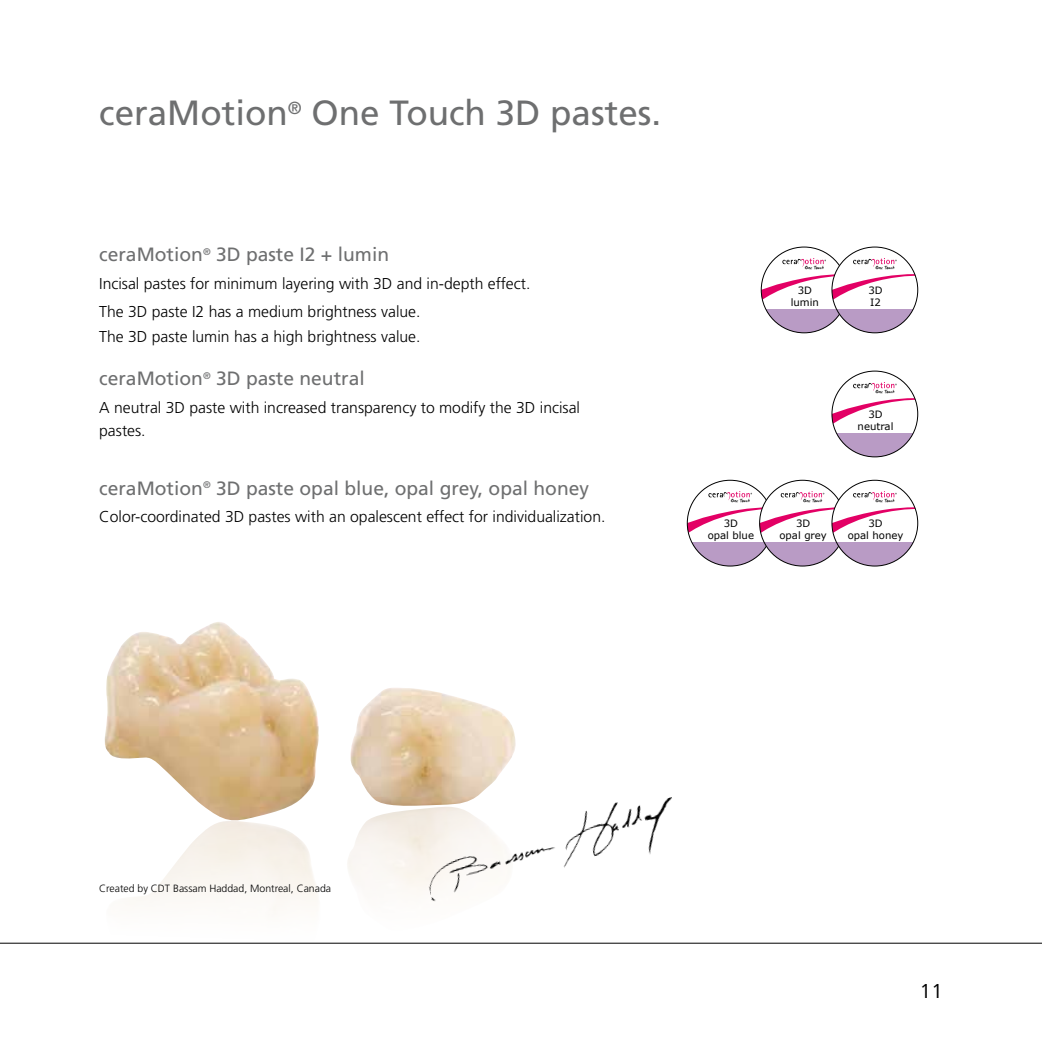
<style>
.page{position:relative;width:1042px;height:1042px;background:#fff}
.page>*{position:absolute;margin:0;border:0;box-sizing:border-box;transform-origin:0 0}
.t1{font:35px "Frutiger LT Std";color:#6e6f70}
.t2{font:21px "Frutiger Next LTW1 G";color:#000}
.t3{font:19.25px "Frutiger LT Std";color:#6e6f70}
.t4{font:300 15.75px/27.7px "Frutiger LT Std";color:#000}
.t5{font:300 10.5px "Frutiger LT Std";color:#000}
.t6{font:10.15px/12.1px "Verdana";color:#000;text-align:center}
.t7{font:5.42px "Smudger Plain";color:#000}
</style>
<div class="page">
<svg style="left:765px;top:309px;width:67px;height:24px;fill:#b99bc5"></svg>
<svg style="left:782px;top:258px;width:44px;height:9px"></svg>
<svg style="left:832px;top:309px;width:82px;height:24px;fill:#b99bc5"></svg>
<svg style="left:761px;top:273px;width:157px;height:34px"></svg>
<svg style="left:853px;top:258px;width:43px;height:9px"></svg>
<svg style="left:836px;top:433px;width:78px;height:24px;fill:#b99bc5"></svg>
<svg style="left:832px;top:397px;width:86px;height:34px"></svg>
<svg style="left:853px;top:382px;width:43px;height:9px"></svg>
<svg style="left:691px;top:543px;width:68px;height:23px;fill:#b99bc5"></svg>
<svg style="left:708px;top:491px;width:44px;height:9px"></svg>
<svg style="left:759px;top:543px;width:73px;height:23px;fill:#b99bc5"></svg>
<svg style="left:781px;top:491px;width:43px;height:9px"></svg>
<svg style="left:832px;top:543px;width:82px;height:23px;fill:#b99bc5"></svg>
<svg style="left:687px;top:506px;width:231px;height:34px"></svg>
<svg style="left:853px;top:491px;width:43px;height:9px"></svg>
<img style="left:104px;top:622px;width:412px;height:185px">
<img style="left:105px;top:807px;width:409px;height:136px">
<hr style="left:0;top:943px;width:1042px;height:1px;background:#000">
<img style="left:420px;top:790px;width:252px;height:114px">
<h1 class="t1" style="left:99px;top:93px;width:563px">ceraMotion<sup>®</sup> One Touch 3D pastes.</h1>
<p class="t3" style="left:99px;top:243px;width:291px">ceraMotion<sup>®</sup> 3D paste I2 + lumin</p>
<p class="t4" style="left:99px;top:270px;width:433px">Incisal pastes for minimum layering with 3D and in-depth effect.<br>The 3D paste I2 has a medium brightness value.</p>
<p class="t4" style="left:99px;top:323px;width:323px">The 3D paste lumin has a high brightness value.</p>
<p class="t3" style="left:99px;top:367px;width:267px">ceraMotion<sup>®</sup> 3D paste neutral</p>
<p class="t4" style="left:99px;top:396px;width:482px;line-height:22.8px">A neutral 3D paste with increased transparency to modify the 3D incisal pastes.</p>
<p class="t3" style="left:99px;top:476px;width:491px">ceraMotion<sup>®</sup> 3D paste opal blue, opal grey, opal honey</p>
<p class="t4" style="left:99px;top:503px;width:508px">Color-coordinated 3D pastes with an opalescent effect for individualization.</p>
<p class="t7" style="left:805px;top:264px;width:20px">One Touch</p>
<p class="t6" style="left:791px;top:284px;width:30px">3D lumin</p>
<p class="t7" style="left:875px;top:264px;width:20px">One Touch</p>
<p class="t6" style="left:868px;top:284px;width:16px;text-align:left">3D<br>I2</p>
<p class="t7" style="left:875px;top:388px;width:20px">One Touch</p>
<p class="t6" style="left:857px;top:408px;width:37px">3D neutral</p>
<p class="t7" style="left:731px;top:497px;width:20px">One Touch</p>
<p class="t7" style="left:803px;top:497px;width:20px">One Touch</p>
<p class="t7" style="left:875px;top:497px;width:20px">One Touch</p>
<p class="t6" style="left:708px;top:517px;width:48px">3D<br>opal blue</p>
<p class="t6" style="left:779px;top:517px;width:49px">3D<br>opal grey</p>
<p class="t6" style="left:847px;top:517px;width:57px">3D<br>opal honey</p>
<p class="t5" style="left:99px;top:883px;width:233px">Created by CDT Bassam Haddad, Montreal, Canada</p>
<h2 class="t2" style="left:920px;top:979px;width:24px">11</h2>
</div>
